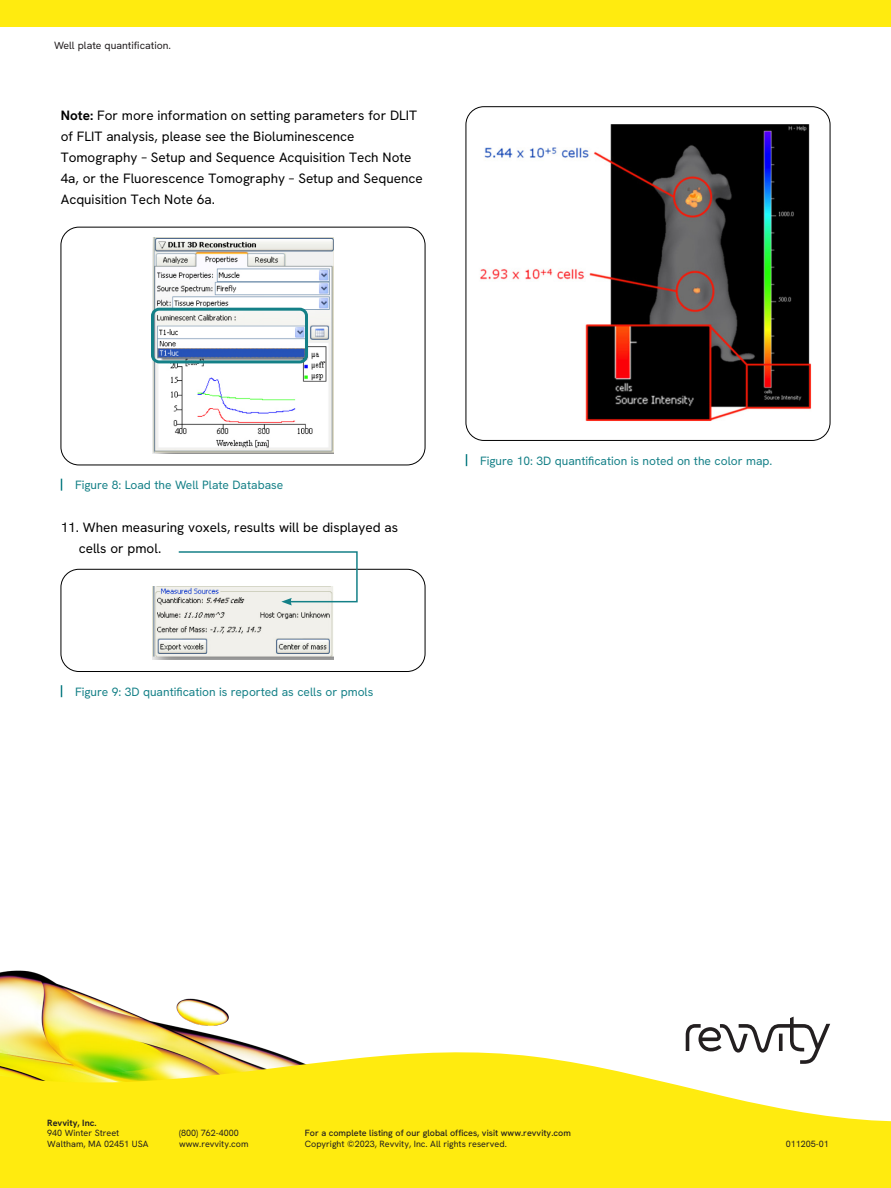
<style>
.page{position:relative;width:891px;height:1188px;background:#fff}
.page>*{position:absolute;margin:0;border:0;box-sizing:border-box;transform-origin:0 0}
.Body_Number_Bullet{font:300 13.5px/21px "Hanken Grotesk";color:#000}
.Captions{font:300 12px "Hanken Grotesk";color:#148087}
.t1{font:300 10.5px "Hanken Grotesk";color:#231f20}
.t2{font:300 9px/10.5px "Hanken Grotesk";color:#231f20}
.t3{font:500 9px "Hanken Grotesk";color:#231f20}
.t4{font:700 9px "Hanken Grotesk";color:#231f20}
.s1{font-weight:700}
</style>
<div class="page">
<img style="left:0;top:970px;width:265px;height:79px">
<svg style="left:0;top:1049px;width:891px;height:139px;background:#fcec2f"></svg>
<div style="left:0;top:0;width:891px;height:26px;background:#ffeb0f"></div>
<svg style="left:686px;top:1017px;width:144px;height:47px"></svg>
<img style="left:152px;top:237px;width:182px;height:216px">
<div style="left:61px;top:227px;width:364px;height:238px;border:1px solid #000;border-radius:18px"></div>
<svg style="left:61px;top:479px;width:1px;height:12px"></svg>
<img style="left:152px;top:586px;width:182px;height:74px">
<div style="left:61px;top:569px;width:364px;height:103px;border:1px solid #000;border-radius:18px"></div>
<svg style="left:61px;top:685px;width:1px;height:12px"></svg>
<img style="left:480px;top:124px;width:331px;height:297px">
<div style="left:466px;top:107px;width:364px;height:334px;border:1px solid #000;border-radius:18px"></div>
<svg style="left:466px;top:454px;width:1px;height:12px"></svg>
<div style="left:151px;top:308px;width:157px;height:55px;border:3px solid #148087;border-radius:7px"></div>
<svg style="left:177px;top:551px;width:181px;height:55px"></svg>
<p class="t1" style="left:54px;top:39px;width:119px">Well plate quantification.</p>
<p class="Body_Number_Bullet" style="left:61px;top:105px;width:364px"><span class="s1">Note:</span> For more information on setting parameters for DLIT of FLIT analysis, please see the Bioluminescence Tomography – Setup and Sequence Acquisition Tech Note 4a, or the Fluorescence Tomography – Setup and Sequence Acquisition Tech Note 6a.</p>
<p class="Captions" style="left:75px;top:477px;width:210px">Figure 8: Load the Well Plate Database</p>
<p class="Body_Number_Bullet" style="left:79px;top:516px;width:321px;text-indent:-18px">11. When measuring voxels, results will be displayed as cells or pmol.</p>
<p class="Captions" style="left:75px;top:684px;width:300px">Figure 9: 3D quantification is reported as cells or pmols</p>
<p class="Captions" style="left:480px;top:453px;width:294px">Figure 10: 3D quantification is noted on the color map.</p>
<p class="t4" style="left:47px;top:1117px;width:51px">Revvity, Inc.</p>
<p class="t2" style="left:47px;top:1128px;width:103px">940 Winter Street<br>Waltham, MA 02451 USA</p>
<p class="t2" style="left:179px;top:1128px;width:71px">(800) 762-4000 www.revvity.com</p>
<p class="t3" style="left:305px;top:1127px;width:268px">For a complete listing of our global offices, visit www.revvity.com</p>
<p class="t2" style="left:305px;top:1138px;width:204px">Copyright ©2023, Revvity, Inc. All rights reserved.</p>
<p class="t2" style="left:786px;top:1138px;width:45px">011205-01</p>
</div>
